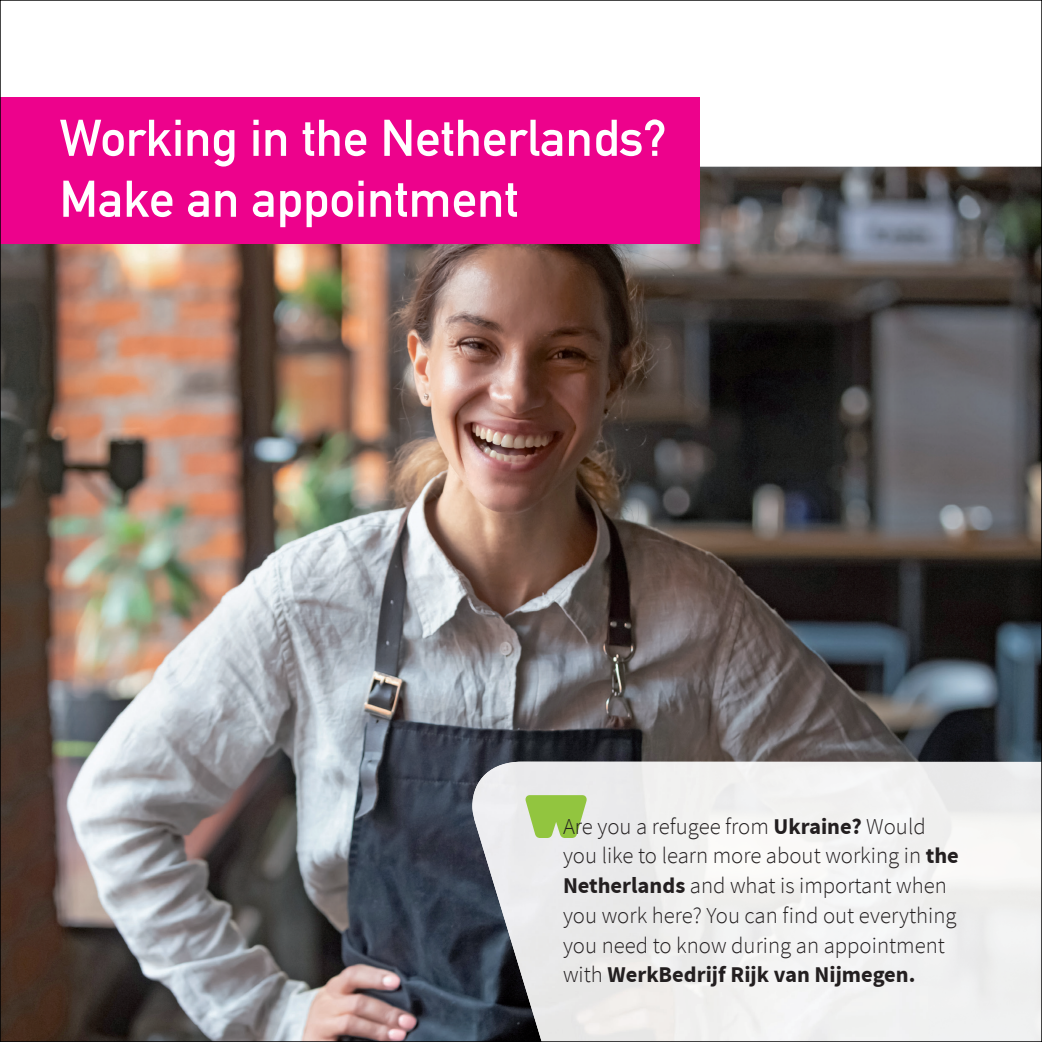
<style>
.page{position:relative;width:1042px;height:1042px;background:#fff}
.page>*{position:absolute;margin:0;border:0;box-sizing:border-box;transform-origin:0 0}
.t1{font:700 50.75px/60.9px "DIN Alternate";color:#fff}
.t2{font:300 22.75px/29.8px "Source Sans Pro";color:#231f20}
.t3{font:700 22.4px "Source Sans Pro";color:#231f20}
.s1{font-weight:700;font-size:22.4px}
.s2{font-weight:300;font-size:22.75px}
</style>
<div class="page">
<img style="left:2px;top:167px;width:1038px;height:873px">
<div style="left:0;top:97px;width:699px;height:146px;background:#ed028c"></div>
<img style="left:472px;top:762px;width:456px;height:224px">
<img style="left:928px;top:762px;width:112px;height:278px">
<img style="left:525px;top:986px;width:403px;height:54px">
<svg style="left:525px;top:795px;width:61px;height:43px;background:#a3cc60"></svg>
<h1 class="t1" style="left:60px;top:104px;width:609px">Working in the Netherlands?<br>Make an appointment</h1>
<p class="t2" style="left:563px;top:811px;width:397px">Are you a refugee from <span class="s1">Ukraine?</span> Would you like to learn more about working in <span class="s1">the Netherlands</span> and what is important when you work here? You can find out everything you need to know during an appointment</p>
<p class="t3" style="left:563px;top:962px;width:354px"><span class="s2">with</span> WerkBedrijf Rijk van Nijmegen.</p>
</div>
